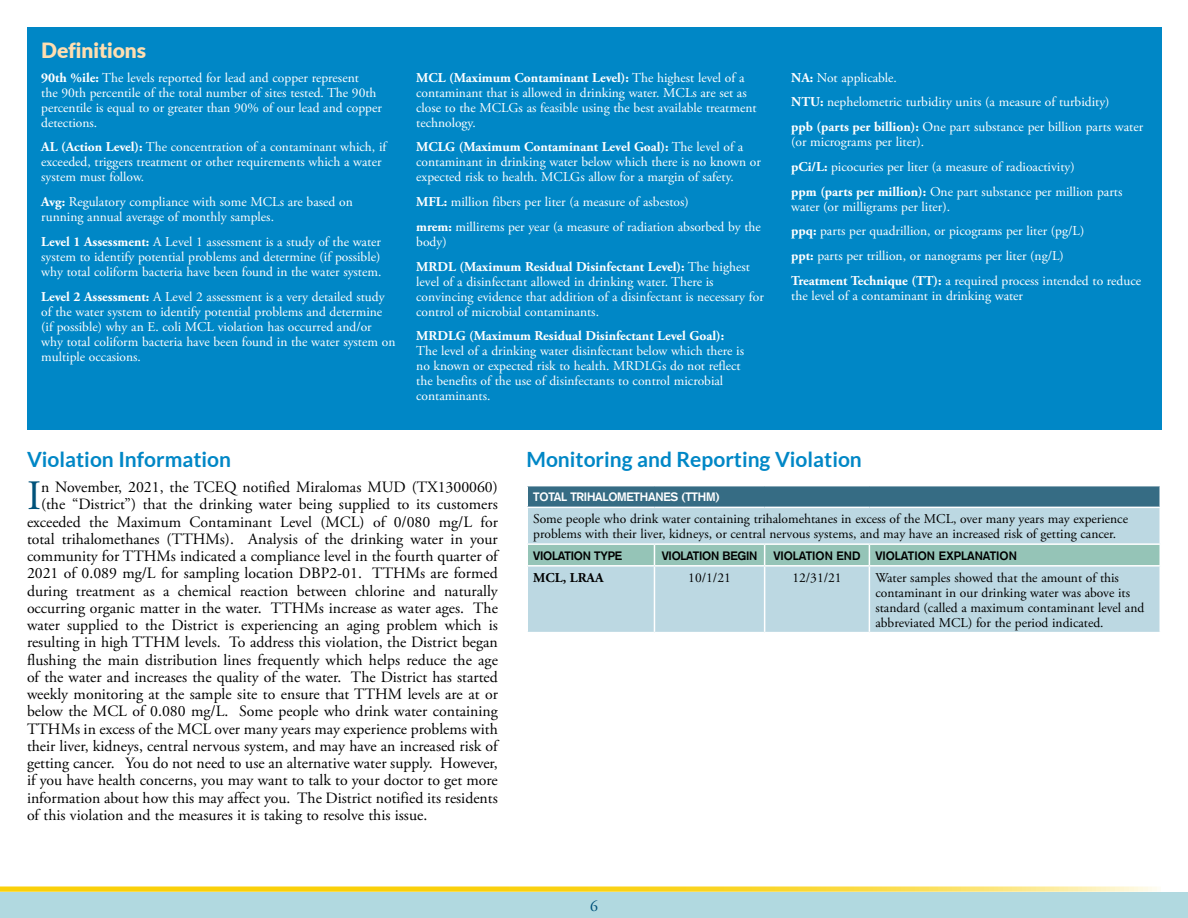
<style>
.page{position:relative;width:1188px;height:918px;background:#fff}
.page>*{position:absolute;margin:0;border:0;box-sizing:border-box;transform-origin:0 0}
.Initial_Cap{font:41.7px "Adobe Garamond Pro";color:#00527a}
.Article_Headline-19{font:700 21px "Lato";color:#0087c6}
.Article_Headline-19-2{font:900 21px "Lato";color:#ffdeb0}
.Initial_Cap-2{font:15.75px "Adobe Garamond Pro";color:#000}
.First_Paragraph{font:15.75px "Adobe Garamond Pro";color:#00527a}
.Table_definitions_te{font:13.5px/15px "Adobe Garamond Pro";color:#fff}
.First_Paragraph-2{font:13.5px/15px "Adobe Garamond Pro";color:#000}
.First_Paragraph-3{font:700 13.5px "Adobe Garamond Pro";color:#000}
.First_Paragraph-4{font:700 12px "Akzidenz Grotesk";color:#000}
.First_Paragraph-5{font:700 12px "Akzidenz Grotesk";letter-spacing:-.02em;color:#000}
.First_Paragraph-6{font:700 12px "Akzidenz Grotesk";letter-spacing:-.02em;color:#fff}
.s1{font-weight:700}
</style>
<div class="page">
<div style="left:0;top:892px;width:1188px;height:26px;background:#b1d9e0"></div>
<svg style="left:0;top:886px;width:1157px;height:6px"></svg>
<div style="left:27px;top:27px;width:1135px;height:402px;background:#0087c6"></div>
<div style="left:527px;top:486px;width:633px;height:21px;background:#366c84"></div>
<div style="left:528px;top:508px;width:632px;height:124px;background:#bcd8e2"></div>
<hr style="left:526px;top:486px;width:2px;height:21px;background:#fff">
<hr style="left:526px;top:543px;width:128px;height:2px;background:#fff">
<hr style="left:654px;top:543px;width:111px;height:2px;background:#fff">
<hr style="left:765px;top:543px;width:104px;height:2px;background:#fff">
<hr style="left:869px;top:543px;width:292px;height:2px;background:#fff">
<div style="left:528px;top:544px;width:632px;height:21px;background:#95c4b7"></div>
<hr style="left:526px;top:565px;width:128px;height:2px;background:#fff">
<hr style="left:654px;top:565px;width:111px;height:2px;background:#fff">
<hr style="left:654px;top:567px;width:1px;height:65px;background:#fff">
<hr style="left:765px;top:565px;width:104px;height:2px;background:#fff">
<hr style="left:764px;top:567px;width:1px;height:65px;background:#fff">
<hr style="left:869px;top:565px;width:292px;height:2px;background:#fff">
<hr style="left:869px;top:567px;width:1px;height:65px;background:#fff">
<p class="Article_Headline-19-2" style="left:41px;top:35px;width:107px">Definitions</p>
<p class="Table_definitions_te" style="left:41px;top:70px;width:342px"><span class="s1">90th %ile:</span> The levels reported for lead and copper represent<br>the 90th percentile of the total number of sites tested. The 90th percentile is equal to or greater than 90% of our lead and copper detections.</p>
<p class="Table_definitions_te" style="left:41px;top:140px;width:347px"><span class="s1">AL (Action Level):</span> The concentration of a contaminant which, if exceeded, triggers treatment or other requirements which a water system must follow.</p>
<p class="Table_definitions_te" style="left:41px;top:195px;width:313px"><span class="s1">Avg:</span> Regulatory compliance with some MCLs are based on running annual average of monthly samples.</p>
<p class="Table_definitions_te" style="left:41px;top:234px;width:342px;text-align:justify"><span class="s1">Level 1 Assessment:</span> A Level 1 assessment is a study of the water system to identify potential problems and determine (if possible) why total coliform bacteria have been found in the water system.</p>
<p class="Table_definitions_te" style="left:41px;top:289px;width:356px"><span class="s1">Level 2 Assessment:</span> A Level 2 assessment is a very detailed study of the water system to identify potential problems and determine (if possible) why an E. coli MCL violation has occurred and/or why total coliform bacteria have been found in the water system on multiple occasions.</p>
<p class="Table_definitions_te" style="left:416px;top:70px;width:342px"><span class="s1">MCL (Maximum Contaminant Level):</span> The highest level of a contaminant that is allowed in drinking water. MCLs are set as close to the MCLGs as feasible using the best available treatment technology.</p>
<p class="Table_definitions_te" style="left:416px;top:140px;width:346px"><span class="s1">MCLG (Maximum Contaminant Level Goal):</span> The level of a contaminant in drinking water below which there is no known or expected risk to health. MCLGs allow for a margin of safety.</p>
<p class="Table_definitions_te" style="left:416px;top:195px;width:274px"><span class="s1">MFL:</span> million fibers per liter (a measure of asbestos)</p>
<p class="Table_definitions_te" style="left:416px;top:219px;width:346px"><span class="s1">mrem:</span> millirems per year (a measure of radiation absorbed by the body)</p>
<p class="Table_definitions_te" style="left:416px;top:259px;width:349px"><span class="s1">MRDL (Maximum Residual Disinfectant Level):</span> The highest level of a disinfectant allowed in drinking water. There is convincing evidence that addition of a disinfectant is necessary for control of microbial contaminants.</p>
<p class="Table_definitions_te" style="left:416px;top:329px;width:329px"><span class="s1">MRDLG (Maximum Residual Disinfectant Level Goal):<br></span>The level of a drinking water disinfectant below which there is no known or expected risk to health. MRDLGs do not reflect the benefits of the use of disinfectants to control microbial contaminants.</p>
<p class="Table_definitions_te" style="left:791px;top:70px;width:107px"><span class="s1">NA:</span> Not applicable.</p>
<p class="Table_definitions_te" style="left:791px;top:95px;width:320px"><span class="s1">NTU:</span> nephelometric turbidity units (a measure of turbidity)</p>
<p class="Table_definitions_te" style="left:791px;top:120px;width:353px"><span class="s1">ppb (parts per billion):</span> One part substance per billion parts water (or micrograms per liter).</p>
<p class="Table_definitions_te" style="left:791px;top:159px;width:285px"><span class="s1">pCi/L:</span> picocuries per liter (a measure of radioactivity)</p>
<p class="Table_definitions_te" style="left:791px;top:184px;width:333px"><span class="s1">ppm (parts per million):</span> One part substance per million parts water (or milligrams per liter).</p>
<p class="Table_definitions_te" style="left:791px;top:224px;width:295px"><span class="s1">ppq:</span> parts per quadrillion, or picograms per liter (pg/L)</p>
<p class="Table_definitions_te" style="left:791px;top:249px;width:274px"><span class="s1">ppt:</span> parts per trillion, or nanograms per liter (ng/L)</p>
<p class="Table_definitions_te" style="left:791px;top:273px;width:351px"><span class="s1">Treatment Technique (TT):</span> a required process intended to reduce the level of a contaminant in drinking water</p>
<p class="Article_Headline-19" style="left:27px;top:448px;width:206px">Violation Information</p>
<p class="Initial_Cap" style="left:27px;top:471px;width:16px">I</p>
<p class="Initial_Cap-2" style="left:41px;top:478px;width:458px">n November, 2021, the TCEQ notified Miralomas MUD (TX1300060)</p>
<p class="Initial_Cap-2" style="left:41px;top:495px;width:458px">(the “District”) that the drinking water being supplied to its customers</p>
<p class="Initial_Cap-2" style="left:27px;top:512px;width:472px">exceeded the Maximum Contaminant Level (MCL) of 0/080 mg/L for</p>
<p class="Initial_Cap-2" style="left:27px;top:529px;width:472px">total trihalomethanes (TTHMs). Analysis of the drinking water in your</p>
<p class="Initial_Cap-2" style="left:27px;top:547px;width:472px">community for TTHMs indicated a compliance level in the fourth quarter of</p>
<p class="Initial_Cap-2" style="left:27px;top:564px;width:472px">2021 of 0.089 mg/L for sampling location DBP2-01. TTHMs are formed</p>
<p class="Initial_Cap-2" style="left:27px;top:581px;width:472px">during treatment as a chemical reaction between chlorine and naturally</p>
<p class="Initial_Cap-2" style="left:27px;top:598px;width:472px">occurring organic matter in the water. TTHMs increase as water ages. The</p>
<p class="Initial_Cap-2" style="left:27px;top:616px;width:472px">water supplied to the District is experiencing an aging problem which is</p>
<p class="Initial_Cap-2" style="left:27px;top:633px;width:472px">resulting in high TTHM levels. To address this violation, the District began</p>
<p class="Initial_Cap-2" style="left:27px;top:650px;width:472px">flushing the main distribution lines frequently which helps reduce the age</p>
<p class="Initial_Cap-2" style="left:27px;top:667px;width:472px">of the water and increases the quality of the water. The District has started</p>
<p class="Initial_Cap-2" style="left:27px;top:685px;width:472px">weekly monitoring at the sample site to ensure that TTHM levels are at or</p>
<p class="Initial_Cap-2" style="left:27px;top:702px;width:472px">below the MCL of 0.080 mg/L. Some people who drink water containing</p>
<p class="Initial_Cap-2" style="left:27px;top:719px;width:472px">TTHMs in excess of the MCL over many years may experience problems with</p>
<p class="Initial_Cap-2" style="left:27px;top:736px;width:472px">their liver, kidneys, central nervous system, and may have an increased risk of</p>
<p class="Initial_Cap-2" style="left:27px;top:754px;width:472px">getting cancer. You do not need to use an alternative water supply. However,</p>
<p class="Initial_Cap-2" style="left:27px;top:771px;width:472px">if you have health concerns, you may want to talk to your doctor to get more</p>
<p class="Initial_Cap-2" style="left:27px;top:788px;width:472px">information about how this may affect you. The District notified its residents</p>
<p class="Initial_Cap-2" style="left:27px;top:805px;width:402px">of this violation and the measures it is taking to resolve this issue.</p>
<p class="Article_Headline-19" style="left:526px;top:448px;width:337px">Monitoring and Reporting Violation</p>
<p class="First_Paragraph-6" style="left:533px;top:490px;width:188px">TOTAL TRIHALOMETHANES (TTHM)</p>
<p class="First_Paragraph-2" style="left:533px;top:512px;width:596px">Some people who drink water containing trihalomehtanes in excess of the MCL, over many years may experience problems with their liver, kidneys, or central nervous systems, and may have an increased risk of getting cancer.</p>
<p class="First_Paragraph-5" style="left:533px;top:549px;width:90px">VIOLATION TYPE</p>
<p class="First_Paragraph-5" style="left:662px;top:549px;width:97px">VIOLATION BEGIN</p>
<p class="First_Paragraph-4" style="left:773px;top:549px;width:89px">VIOLATION END</p>
<p class="First_Paragraph-4" style="left:875px;top:549px;width:143px">VIOLATION EXPLANATION</p>
<p class="First_Paragraph-3" style="left:533px;top:569px;width:72px">MCL, LRAA</p>
<p class="First_Paragraph-2" style="left:688px;top:570px;width:44px">10/1/21</p>
<p class="First_Paragraph-2" style="left:792px;top:570px;width:51px">12/31/21</p>
<p class="First_Paragraph-2" style="left:875px;top:570px;width:270px">Water samples showed that the amount of this contaminant in our drinking water was above its standard (called a maximum contaminant level and abbreviated MCL) for the period indicated.</p>
<p class="First_Paragraph" style="left:590px;top:897px;width:9px">6</p>
</div>
